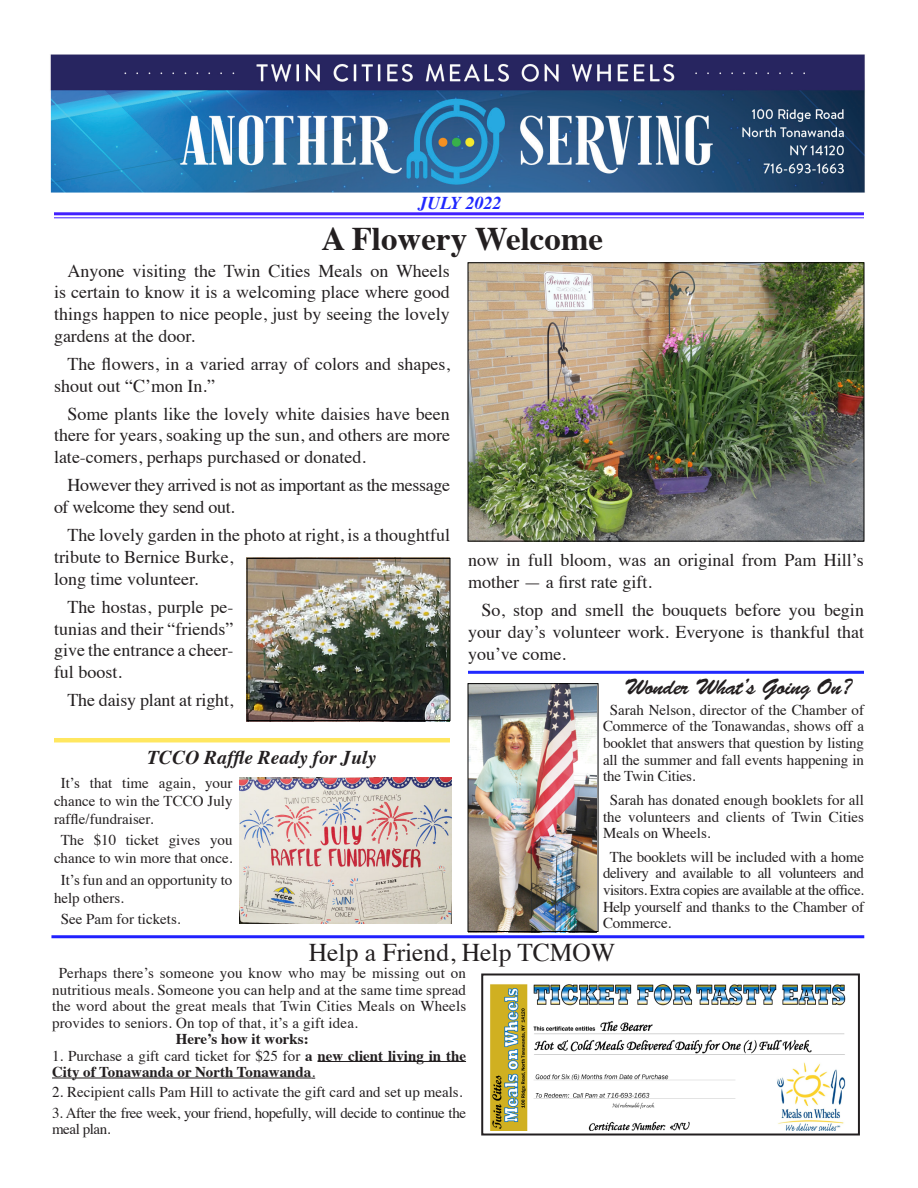
<style>
.page{position:relative;width:918px;height:1188px;background:#fff}
.page>*{position:absolute;margin:0;border:0;box-sizing:border-box;transform-origin:0 0}
.t1{font:700 33px "Times";color:#231f20}
.t2{font:25.5px "Times";color:#231f20}
.t3{font:22.5px "Brush Script Std";letter-spacing:-.03em;color:#231f20}
.t4{font:italic 700 19.5px "Times";color:#231f20}
.t5{font:18px/21.6px "Times";color:#231f20;text-align:justify}
.t6{font:18px/21.6px "Times";letter-spacing:-.02em;color:#231f20}
.t7{font:italic 700 18px "Times";color:#2028ff}
.t8{font:15px/16.6px "Times";color:#231f20;text-align:justify}
.t9{font:700 15px/16.5px "Times";color:#231f20}
.t10{font:15px/16.5px "Times";letter-spacing:-.03em;color:#231f20}
.s1{font-weight:400}
</style>
<div class="page">
<img style="left:50px;top:54px;width:815px;height:138px">
<hr style="left:51px;top:935px;width:813px;height:3px;background:#2020ff">
<hr style="left:318px;top:1061px;width:148px;height:1px;background:#231f20">
<hr style="left:52px;top:1077px;width:259px;height:2px;background:#231f20">
<div style="left:481px;top:974px;width:379px;height:162px;border:2px solid #231f20"></div>
<img style="left:490px;top:984px;width:356px;height:146px">
<hr style="left:54px;top:212px;width:810px;height:3px;background:#4220ff">
<hr style="left:54px;top:217px;width:810px;height:1px;background:#4220ff">
<img style="left:470px;top:264px;width:392px;height:276px">
<img style="left:247px;top:557px;width:203px;height:162px">
<img style="left:240px;top:778px;width:211px;height:146px">
<img style="left:468px;top:685px;width:128px;height:248px">
<hr style="left:468px;top:671px;width:396px;height:3px;background:#2028ff">
<hr style="left:54px;top:738px;width:396px;height:4px;background:#ffe760">
<div style="left:247px;top:558px;width:203px;height:163px;border:1px solid #000"></div>
<div style="left:468px;top:262px;width:396px;height:280px;border:1px solid #000"></div>
<div style="left:468px;top:683px;width:130px;height:249px;border:1px solid #000"></div>
<p class="t7" style="left:419px;top:186px;width:85px">JULY 2022</p>
<p class="t1" style="left:322px;top:207px;width:283px">A Flowery Welcome</p>
<p class="t5" style="left:54px;top:258px;width:397px;text-indent:14px">Anyone visiting the Twin Cities Meals on Wheels is certain to know it is a welcoming place where good things happen to nice people, just by seeing the lovely gardens at the door.</p>
<p class="t5" style="left:54px;top:352px;width:397px;text-indent:14px">The flowers, in a varied array of colors and shapes, shout out “C’mon In.”</p>
<p class="t5" style="left:54px;top:401px;width:398px;text-indent:14px">Some plants like the lovely white daisies have been there for years, soaking up the sun, and others are more late-comers, perhaps purchased or donated.</p>
<p class="t6" style="left:54px;top:473px;width:398px;text-indent:14px">However they arrived is not as important as the message of welcome they send out.</p>
<p class="t5" style="left:54px;top:523px;width:398px;text-align:left;text-indent:14px">The lovely garden in the photo at right, is a thoughtful tribute to Bernice Burke,<br>long time volunteer.</p>
<p class="t5" style="left:54px;top:595px;width:181px;text-indent:14px">The hostas, purple pe&shy;tunias and their “friends” give the entrance a cheer&shy;ful boost.</p>
<p class="t5" style="left:68px;top:688px;width:167px">The daisy plant at right,</p>
<p class="t5" style="left:468px;top:548px;width:398px">now in full bloom, was an original from Pam Hill’s mother — a first rate gift.</p>
<p class="t5" style="left:468px;top:598px;width:398px;text-indent:14px">So, stop and smell the bouquets before you begin your day’s volunteer work. Everyone is thankful that you’ve come.</p>
<p class="t3" style="left:625px;top:674px;width:229px">Wonder What’s Going On?</p>
<p class="t8" style="left:603px;top:700px;width:263px;text-indent:7px">Sarah Nelson, director of the Chamber of Commerce of the Tonawandas, shows off a booklet that answers that question by listing all the summer and fall events happening in the Twin Cities.</p>
<p class="t8" style="left:603px;top:790px;width:262px;text-indent:7px">Sarah has donated enough booklets for all the volunteers and clients of Twin Cities Meals on Wheels.</p>
<p class="t8" style="left:603px;top:847px;width:263px;text-indent:7px">The booklets will be included with a home delivery and available to all volunteers and visitors. Extra copies are available at the office.<br>Help yourself and thanks to the Chamber of Commerce.</p>
<p class="t4" style="left:147px;top:739px;width:230px">TCCO Raffle Ready for July</p>
<p class="t8" style="left:54px;top:772px;width:180px;line-height:18px;text-indent:7px">It’s that time again, your chance to win the TCCO July raffle/fundraiser.</p>
<p class="t8" style="left:54px;top:830px;width:180px;line-height:18px;text-align:center">The $10 ticket gives you chance to win more that once.</p>
<p class="t8" style="left:54px;top:869px;width:180px;line-height:18px;text-indent:7px">It’s fun and an opportunity to help others.</p>
<p class="t8" style="left:61px;top:910px;width:121px">See Pam for tickets.</p>
<p class="t2" style="left:309px;top:929px;width:308px">Help a Friend, Help TCMOW</p>
<p class="t8" style="left:52px;top:963px;width:416px;text-indent:7px">Perhaps there’s someone you know who may be missing out on nutritious meals. Someone you can help and at the same time spread the word about the great meals that Twin Cities Meals on Wheels provides to seniors. On top of that, it’s a gift idea.</p>
<p class="t9" style="left:176px;top:1029px;width:134px">Here’s how it works:</p>
<p class="t9" style="left:52px;top:1046px;width:415px"><span class="s1">1. Purchase a gift card ticket for $25 for</span> a new client living in the<br>City of Tonawanda or North Tonawanda<span class="s1">.</span></p>
<p class="t8" style="left:52px;top:1082px;width:412px">2. Recipient calls Pam Hill to activate the gift card and set up meals.</p>
<p class="t10" style="left:52px;top:1103px;width:416px">3. After the free week, your friend, hopefully, will decide to continue the meal plan.</p>
</div>
